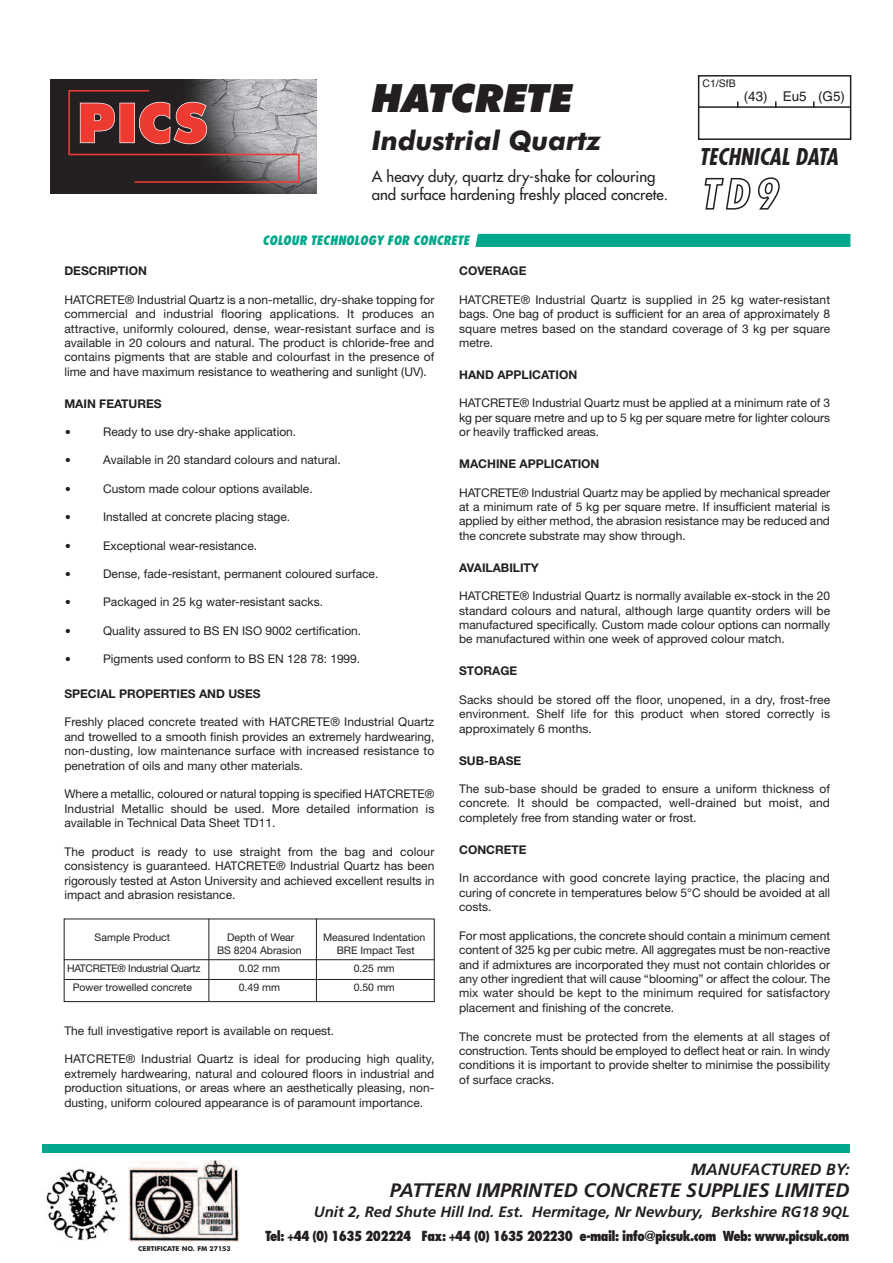
<style>
.page{position:relative;width:893px;height:1263px;background:#fff}
.page>*{position:absolute;margin:0;border:0;box-sizing:border-box;transform-origin:0 0}
.t1{font:italic 900 39px "Futura BT";letter-spacing:-.015em;color:#231f20}
.t2{font:italic 700 27px "Futura BT";color:#231f20}
.t3{font:italic 700 condensed 22.5px "Futura";letter-spacing:.005em;color:#231f20}
.t4{font:italic 700 19.5px "Frutiger";color:#231f20}
.t5{font:italic 700 16.2px "Frutiger";color:#231f20}
.t6{font:15px/18px "Futura";color:#231f20}
.t7{font:italic 700 15px "Frutiger";color:#231f20}
.t8{font:700 15px "Futura BT";color:#231f20}
.t9{font:800 condensed 13.5px "Futura";letter-spacing:-.04em;color:#231f20}
.t10{font:13.5px "Helvetica";color:#231f20}
.t11{font:italic 800 condensed 12.6px "Futura";letter-spacing:.005em;color:#00a78b}
.t12{font:12px/14.4px "Helvetica Neue";color:#231f20;text-align:justify}
.t13{font:700 12px "Helvetica Neue";color:#231f20}
.t14{font:10.5px "Helvetica Neue";color:#231f20}
.t15{font:10.5px "Helvetica Neue";letter-spacing:-.03em;color:#231f20}
.t16{font:10.5px "Helvetica";color:#231f20}
.t17{font:9px "Helvetica Neue";color:#231f20}
.t18{font:700 6.75px "Futura BT";color:#231f20}
.s1{font-weight:700;font-size:19.5px}
</style>
<div class="page">
<img style="left:129px;top:1160px;width:111px;height:81px">
<img style="left:46px;top:1169px;width:73px;height:72px">
<img style="left:51px;top:79px;width:265px;height:114px">
<svg style="left:68px;top:90px;width:232px;height:93px;background:#785554"></svg>
<div style="left:698px;top:75px;width:153px;height:65px;border:2px solid #231f20"></div>
<hr style="left:698px;top:106px;width:153px;height:2px;background:#231f20">
<svg style="left:813px;top:101px;width:2px;height:7px"></svg>
<svg style="left:475px;top:234px;width:375px;height:13px;background:#01a78b"></svg>
<div style="left:43px;top:1144px;width:807px;height:8px;background:#00a78b"></div>
<svg style="left:704px;top:177px;width:76px;height:33px"></svg>
<div style="left:64px;top:918px;width:371px;height:84px;border:1px solid #231f20"></div>
<hr style="left:208px;top:918px;width:1px;height:83px;background:#231f20">
<hr style="left:316px;top:918px;width:1px;height:83px;background:#231f20">
<hr style="left:64px;top:959px;width:371px;height:1px;background:#231f20">
<hr style="left:64px;top:979px;width:371px;height:1px;background:#231f20">
<h1 class="t1" style="left:372px;top:83px;width:203px">HATCRETE</h1>
<h2 class="t2" style="left:372px;top:130px;width:231px">Industrial Quartz</h2>
<p class="t6" style="left:372px;top:168px;width:298px">A heavy duty, quartz dry-shake for colouring and surface hardening freshly placed concrete.</p>
<p class="t11" style="left:262px;top:234px;width:209px">COLOUR TECHNOLOGY FOR CONCRETE</p>
<p class="t16" style="left:702px;top:77px;width:35px">C1/SfB</p>
<p class="t10" style="left:744px;top:89px;width:103px">(43) Eu5 (G5)</p>
<h3 class="t3" style="left:699px;top:146px;width:140px">TECHNICAL DATA</h3>
<p class="t13" style="left:64px;top:262px;width:84px">DESCRIPTION</p>
<p class="t12" style="left:64px;top:293px;width:371px">HATCRETE® Industrial Quartz is a non-metallic, dry-shake topping for commercial and industrial flooring applications. It produces an attractive, uniformly coloured, dense, wear-resistant surface and is available in 20 colours and natural. The product is chloride-free and contains pigments that are stable and colourfast in the presence of lime and have maximum resistance to weathering and sunlight (UV).</p>
<p class="t13" style="left:64px;top:394px;width:99px">MAIN FEATURES</p>
<p class="t12" style="left:64px;top:426px;width:233px"><span class="s1">•</span> Ready to use dry-shake application.</p>
<p class="t12" style="left:64px;top:454px;width:278px"><span class="s1">•</span> Available in 20 standard colours and natural.</p>
<p class="t12" style="left:64px;top:482px;width:250px"><span class="s1">•</span> Custom made colour options available.</p>
<p class="t12" style="left:64px;top:511px;width:227px"><span class="s1">•</span> Installed at concrete placing stage.</p>
<p class="t12" style="left:64px;top:539px;width:194px"><span class="s1">•</span> Exceptional wear-resistance.</p>
<p class="t12" style="left:64px;top:568px;width:315px"><span class="s1">•</span> Dense, fade-resistant, permanent coloured surface.</p>
<p class="t12" style="left:64px;top:596px;width:260px"><span class="s1">•</span> Packaged in 25 kg water-resistant sacks.</p>
<p class="t12" style="left:64px;top:624px;width:298px"><span class="s1">•</span> Quality assured to BS EN ISO 9002 certification.</p>
<p class="t12" style="left:64px;top:653px;width:297px"><span class="s1">•</span> Pigments used conform to BS EN 128 78: 1999.</p>
<p class="t13" style="left:64px;top:684px;width:198px">SPECIAL PROPERTIES AND USES</p>
<p class="t12" style="left:64px;top:716px;width:371px">Freshly placed concrete treated with HATCRETE® Industrial Quartz and trowelled to a smooth finish provides an extremely hardwearing, non-dusting, low maintenance surface with increased resistance to penetration of oils and many other materials.</p>
<p class="t12" style="left:64px;top:788px;width:371px">Where a metallic, coloured or natural topping is specified HATCRETE® Industrial Metallic should be used. More detailed information is available in Technical Data Sheet TD11.</p>
<p class="t12" style="left:64px;top:846px;width:371px">The product is ready to use straight from the bag and colour consistency is guaranteed. HATCRETE® Industrial Quartz has been rigorously tested at Aston University and achieved excellent results in impact and abrasion resistance.</p>
<p class="t14" style="left:95px;top:934px;width:77px">Sample Product</p>
<p class="t14" style="left:227px;top:934px;width:69px">Depth of Wear</p>
<p class="t14" style="left:323px;top:934px;width:104px">Measured Indentation</p>
<p class="t14" style="left:217px;top:946px;width:86px">BS 8204 Abrasion</p>
<p class="t14" style="left:337px;top:946px;width:80px">BRE Impact Test</p>
<p class="t15" style="left:67px;top:964px;width:135px">HATCRETE® Industrial Quartz</p>
<p class="t14" style="left:239px;top:964px;width:43px">0.02 mm</p>
<p class="t14" style="left:354px;top:964px;width:43px">0.25 mm</p>
<p class="t14" style="left:73px;top:984px;width:121px">Power trowelled concrete</p>
<p class="t14" style="left:239px;top:984px;width:43px">0.49 mm</p>
<p class="t14" style="left:354px;top:984px;width:43px">0.50 mm</p>
<p class="t12" style="left:64px;top:1024px;width:271px">The full investigative report is available on request.</p>
<p class="t12" style="left:64px;top:1053px;width:371px">HATCRETE® Industrial Quartz is ideal for producing high quality, extremely hardwearing, natural and coloured floors in industrial and production situations, or areas where an aesthetically pleasing, non&shy;dusting, uniform coloured appearance is of paramount importance.</p>
<p class="t12" style="left:129px;top:851px;width:245px">Excellent results were achieved in both tests.</p>
<p class="t17" style="left:95px;top:894px;width:7px">S</p>
<p class="t13" style="left:459px;top:262px;width:69px">COVERAGE</p>
<p class="t12" style="left:459px;top:293px;width:372px">HATCRETE® Industrial Quartz is supplied in 25 kg water-resistant bags. One bag of product is sufficient for an area of approximately 8 square metres based on the standard coverage of 3 kg per square metre.</p>
<p class="t13" style="left:459px;top:365px;width:120px">HAND APPLICATION</p>
<p class="t12" style="left:459px;top:397px;width:372px">HATCRETE® Industrial Quartz must be applied at a minimum rate of 3 kg per square metre and up to 5 kg per square metre for lighter colours or heavily trafficked areas.</p>
<p class="t13" style="left:459px;top:454px;width:142px">MACHINE APPLICATION</p>
<p class="t12" style="left:459px;top:486px;width:372px">HATCRETE® Industrial Quartz may be applied by mechanical spreader at a minimum rate of 5 kg per square metre. If insufficient material is applied by either method, the abrasion resistance may be reduced and the concrete substrate may show through.</p>
<p class="t13" style="left:459px;top:558px;width:81px">AVAILABILITY</p>
<p class="t12" style="left:459px;top:590px;width:372px">HATCRETE® Industrial Quartz is normally available ex-stock in the 20 standard colours and natural, although large quantity orders will be manufactured specifically. Custom made colour options can normally be manufactured within one week of approved colour match.</p>
<p class="t13" style="left:459px;top:662px;width:60px">STORAGE</p>
<p class="t12" style="left:459px;top:693px;width:372px">Sacks should be stored off the floor, unopened, in a dry, frost-free environment. Shelf life for this product when stored correctly is approximately 6 months.</p>
<p class="t13" style="left:459px;top:751px;width:64px">SUB-BASE</p>
<p class="t12" style="left:459px;top:783px;width:372px">The sub-base should be graded to ensure a uniform thickness of concrete. It should be compacted, well-drained but moist, and completely free from standing water or frost.</p>
<p class="t13" style="left:459px;top:840px;width:69px">CONCRETE</p>
<p class="t12" style="left:459px;top:872px;width:372px">In accordance with good concrete laying practice, the placing and curing of concrete in temperatures below 5°C should be avoided at all costs.</p>
<p class="t12" style="left:459px;top:929px;width:372px">For most applications, the concrete should contain a minimum cement content of 325 kg per cubic metre. All aggregates must be non-reactive and if admixtures are incorporated they must not contain chlorides or any other ingredient that will cause “blooming” or affect the colour. The mix water should be kept to the minimum required for satisfactory placement and finishing of the concrete.</p>
<p class="t12" style="left:459px;top:1030px;width:372px">The concrete must be protected from the elements at all stages of construction. Tents should be employed to deflect heat or rain. In windy conditions it is important to provide shelter to minimise the possibility of surface cracks.</p>
<p class="t18" style="left:138px;top:1246px;width:94px">CERTIFICATE NO. FM 27153</p>
<h3 class="t5" style="left:691px;top:1163px;width:160px">MANUFACTURED BY:</h3>
<h3 class="t4" style="left:390px;top:1182px;width:461px">PATTERN IMPRINTED CONCRETE SUPPLIES LIMITED</h3>
<p class="t7" style="left:314px;top:1205px;width:537px">Unit 2, Red Shute Hill Ind. Est. Hermitage, Nr Newbury, Berkshire RG18 9QL</p>
<p class="t9" style="left:265px;top:1230px;width:586px">Tel: +44 (0) 1635 202224 Fax: +44 (0) 1635 202230 e-mail: info@picsuk.com Web: www.picsuk.com</p>
<p class="t8" style="left:695px;top:1164px;width:15px">M</p>
</div>
